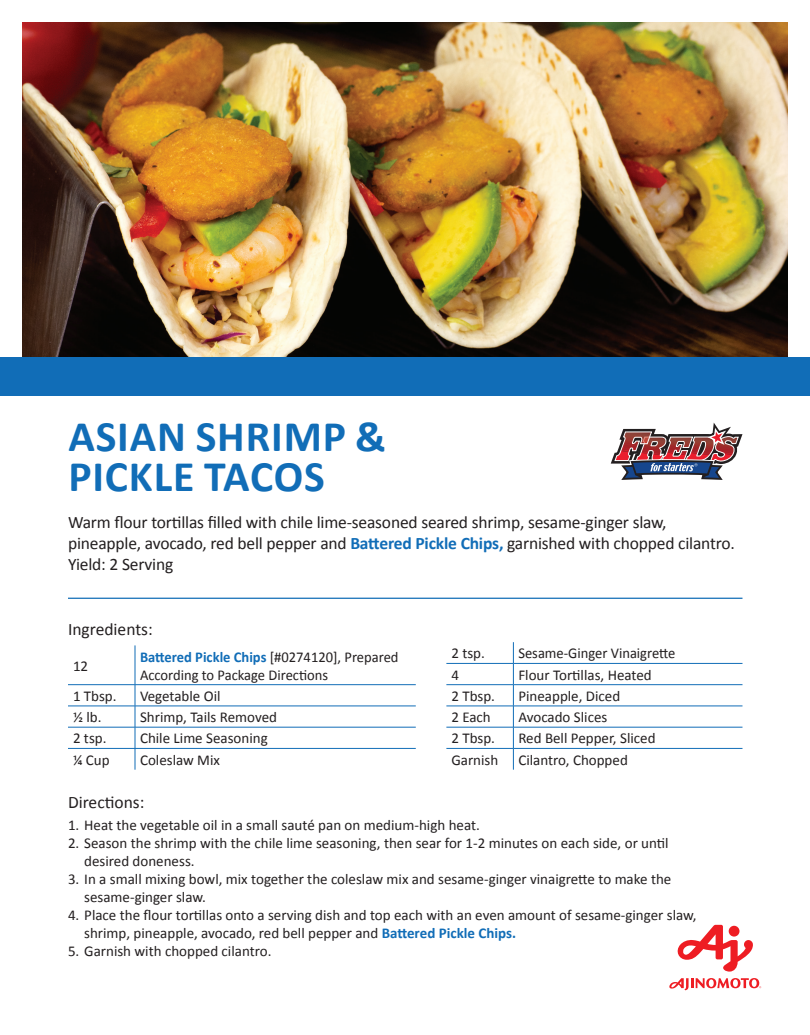
<style>
.page{position:relative;width:810px;height:1035px;background:#fff}
.page>*{position:absolute;margin:0;border:0;box-sizing:border-box;transform-origin:0 0}
.t1{font:700 43.75px/40px "Calibri";letter-spacing:.02em;color:#116db7}
.t2{font:17.5px/21px "Calibri";letter-spacing:-.01em;color:#231f20}
.t3{font:15px/18px "Calibri";color:#231f20}
.s1{font-weight:700;color:#116db7}
</style>
<div class="page">
<img style="left:23px;top:22px;width:765px;height:336px">
<div style="left:0;top:358px;width:810px;height:38px;background:#116db7"></div>
<hr style="left:68px;top:598px;width:674px;height:1px;background:#116db7">
<hr style="left:135px;top:645px;width:1px;height:40px;background:#116db7">
<hr style="left:68px;top:684px;width:67px;height:1px;background:#116db7">
<hr style="left:135px;top:684px;width:281px;height:1px;background:#116db7">
<hr style="left:68px;top:706px;width:67px;height:1px;background:#116db7">
<hr style="left:135px;top:706px;width:281px;height:1px;background:#116db7">
<hr style="left:68px;top:727px;width:67px;height:1px;background:#116db7">
<hr style="left:135px;top:727px;width:281px;height:1px;background:#116db7">
<hr style="left:68px;top:748px;width:67px;height:1px;background:#116db7">
<hr style="left:135px;top:748px;width:281px;height:1px;background:#116db7">
<svg style="left:135px;top:685px;width:1px;height:85px"></svg>
<hr style="left:446px;top:663px;width:67px;height:1px;background:#116db7">
<hr style="left:513px;top:663px;width:229px;height:1px;background:#116db7">
<hr style="left:446px;top:684px;width:67px;height:1px;background:#116db7">
<hr style="left:513px;top:684px;width:229px;height:1px;background:#116db7">
<hr style="left:446px;top:706px;width:67px;height:1px;background:#116db7">
<hr style="left:513px;top:706px;width:229px;height:1px;background:#116db7">
<hr style="left:446px;top:727px;width:67px;height:1px;background:#116db7">
<hr style="left:513px;top:727px;width:229px;height:1px;background:#116db7">
<hr style="left:446px;top:748px;width:67px;height:1px;background:#116db7">
<hr style="left:513px;top:748px;width:229px;height:1px;background:#116db7">
<svg style="left:513px;top:642px;width:1px;height:128px"></svg>
<svg style="left:669px;top:924px;width:93px;height:67px"></svg>
<svg style="left:611px;top:423px;width:131px;height:57px"></svg>
<h1 class="t1" style="left:68px;top:415px;width:319px">ASIAN SHRIMP &amp;<br>PICKLE TACOS</h1>
<p class="t2" style="left:68px;top:511px;width:668px">Warm flour tortillas filled with chile lime-seasoned seared shrimp, sesame-ginger slaw, pineapple, avocado, red bell pepper and <span class="s1">Battered Pickle Chips,</span> garnished with chopped cilantro.<br>Yield: 2 Serving</p>
<p class="t2" style="left:68px;top:618px;width:86px">Ingredients:</p>
<p class="t3" style="left:73px;top:656px;width:17px">12</p>
<p class="t3" style="left:140px;top:647px;width:260px"><span class="s1">Battered Pickle Chips</span> [#0274120], Prepared<br>According to Package Directions</p>
<p class="t3" style="left:73px;top:686px;width:45px">1 Tbsp.</p>
<p class="t3" style="left:140px;top:686px;width:82px">Vegetable Oil</p>
<p class="t3" style="left:73px;top:707px;width:30px">½ lb.</p>
<p class="t3" style="left:140px;top:707px;width:139px">Shrimp, Tails Removed</p>
<p class="t3" style="left:73px;top:729px;width:35px">2 tsp.</p>
<p class="t3" style="left:140px;top:729px;width:129px">Chile Lime Seasoning</p>
<p class="t3" style="left:73px;top:750px;width:38px">¼ Cup</p>
<p class="t3" style="left:140px;top:750px;width:82px">Coleslaw Mix</p>
<p class="t3" style="left:451px;top:644px;width:35px">2 tsp.</p>
<p class="t3" style="left:518px;top:644px;width:159px">Sesame-Ginger Vinaigrette</p>
<p class="t3" style="left:451px;top:665px;width:9px">4</p>
<p class="t3" style="left:518px;top:665px;width:135px">Flour Tortillas, Heated</p>
<p class="t3" style="left:451px;top:686px;width:45px">2 Tbsp.</p>
<p class="t3" style="left:518px;top:686px;width:103px">Pineapple, Diced</p>
<p class="t3" style="left:451px;top:708px;width:41px">2 Each</p>
<p class="t3" style="left:518px;top:708px;width:90px">Avocado Slices</p>
<p class="t3" style="left:451px;top:729px;width:45px">2 Tbsp.</p>
<p class="t3" style="left:518px;top:729px;width:139px">Red Bell Pepper, Sliced</p>
<p class="t3" style="left:451px;top:750px;width:48px">Garnish</p>
<p class="t3" style="left:518px;top:750px;width:111px">Cilantro, Chopped</p>
<p class="t2" style="left:68px;top:791px;width:78px">Directions:</p>
<p class="t3" style="left:68px;top:816px;width:413px">1. Heat the vegetable oil in a small sauté pan on medium-high heat.</p>
<p class="t3" style="left:84px;top:834px;width:586px;text-indent:-16px">2. Season the shrimp with the chile lime seasoning, then sear for 1-2 minutes on each side, or until desired doneness.</p>
<p class="t3" style="left:84px;top:870px;width:589px;text-indent:-16px">3. In a small mixing bowl, mix together the coleslaw mix and sesame-ginger vinaigrette to make the sesame-ginger slaw.</p>
<p class="t3" style="left:84px;top:906px;width:614px;text-indent:-16px">4. Place the flour tortillas onto a serving dish and top each with an even amount of sesame-ginger slaw, shrimp, pineapple, avocado, red bell pepper and <span class="s1">Battered Pickle Chips.</span></p>
<p class="t3" style="left:68px;top:942px;width:205px">5. Garnish with chopped cilantro.</p>
</div>
